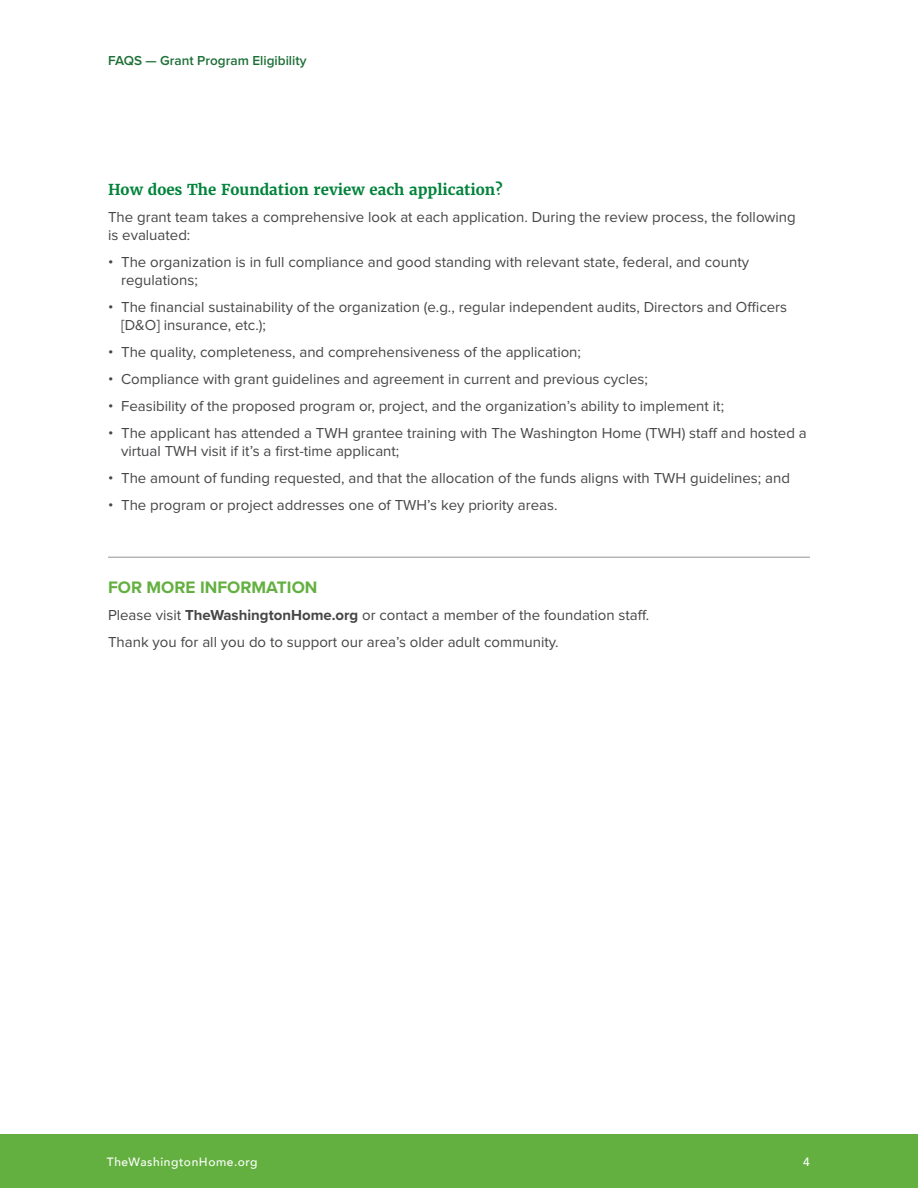
<style>
.page{position:relative;width:918px;height:1188px;background:#fff}
.page>*{position:absolute;margin:0;border:0;box-sizing:border-box;transform-origin:0 0}
.t1{font:700 17.25px "Proxima Nova";color:#63b040}
.t2{font:15px/18px "Proxima Nova";color:#464547}
.t3{font:700 15px "Merriweather";color:#00833b}
.t4{font:600 13.5px "Proxima Nova";color:#1e7037}
.t5{font:500 12px "Avenir";letter-spacing:.05em;color:#fff}
.s1{font-weight:700}
</style>
<div class="page">
<div style="left:0;top:1134px;width:918px;height:54px;background:#63b040"></div>
<hr style="left:108px;top:557px;width:702px;height:1px;background:#939598">
<p class="t4" style="left:108px;top:53px;width:200px">FAQS — Grant Program Eligibility</p>
<p class="t3" style="left:108px;top:180px;width:396px">How does The Foundation review each application?</p>
<p class="t2" style="left:108px;top:208px;width:689px">The grant team takes a comprehensive look at each application. During the review process, the following is evaluated:</p>
<p class="t2" style="left:121px;top:253px;width:629px;text-indent:-13px">• The organization is in full compliance and good standing with relevant state, federal, and county regulations;</p>
<p class="t2" style="left:121px;top:298px;width:668px;text-indent:-13px">• The financial sustainability of the organization (e.g., regular independent audits, Directors and Officers [D&amp;O] insurance, etc.);</p>
<p class="t2" style="left:108px;top:343px;width:475px">• The quality, completeness, and comprehensiveness of the application;</p>
<p class="t2" style="left:108px;top:370px;width:541px">• Compliance with grant guidelines and agreement in current and previous cycles;</p>
<p class="t2" style="left:108px;top:397px;width:618px">• Feasibility of the proposed program or, project, and the organization’s ability to implement it;</p>
<p class="t2" style="left:121px;top:424px;width:687px;text-indent:-13px">• The applicant has attended a TWH grantee training with The Washington Home (TWH) staff and hosted a virtual TWH visit if it’s a first-time applicant;</p>
<p class="t2" style="left:108px;top:469px;width:684px">• The amount of funding requested, and that the allocation of the funds aligns with TWH guidelines; and</p>
<p class="t2" style="left:108px;top:496px;width:451px">• The program or project addresses one of TWH’s key priority areas.</p>
<p class="t1" style="left:108px;top:575px;width:211px">FOR MORE INFORMATION</p>
<p class="t2" style="left:108px;top:602px;width:543px;line-height:27px">Please visit <span class="s1">TheWashingtonHome.org</span> or contact a member of the foundation staff.<br>Thank you for all you do to support our area’s older adult community.</p>
<p class="t5" style="left:107px;top:1151px;width:152px">TheWashingtonHome.org</p>
<p class="t5" style="left:803px;top:1151px;width:8px">4</p>
</div>
